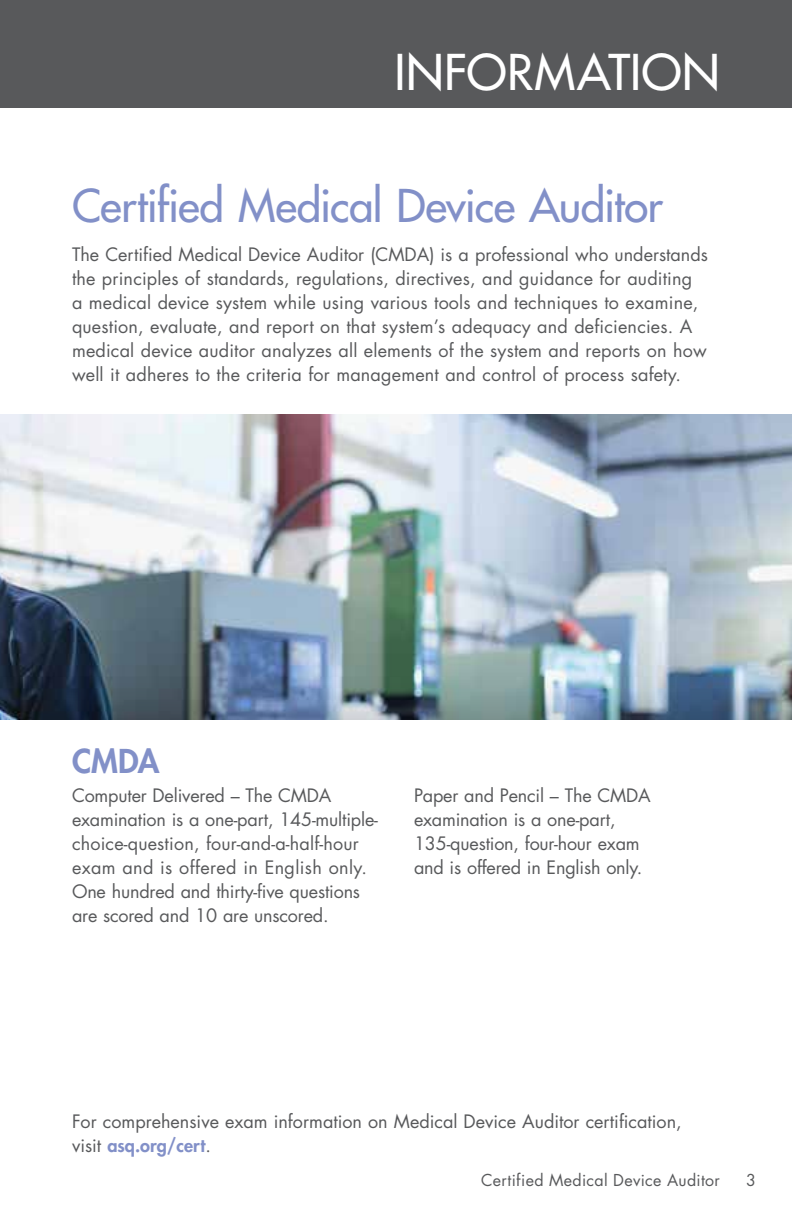
<style>
.page{position:relative;width:792px;height:1224px;background:#fff}
.page>*{position:absolute;margin:0;border:0;box-sizing:border-box;transform-origin:0 0}
.t1{font:500 48px "Futura Std";letter-spacing:.01em;color:#fff}
.t2{font:500 44px "Futura Std";letter-spacing:-.015em;color:#8290c8}
.t3{font:800 32px "Futura Std";color:#8290c8}
.t4{font:18px/24px "Futura Std";letter-spacing:.01em;color:#58595b}
.t5{font:18px/24px "Futura Std";letter-spacing:-.01em;color:#58595b}
.t6{font:16px "Futura Std";letter-spacing:.02em;color:#58595b}
.s1{font-weight:800;color:#8290c8}
</style>
<div class="page">
<div style="left:0;top:0;width:792px;height:108px;background:#58595b"></div>
<img style="left:0;top:414px;width:792px;height:155px">
<img style="left:0;top:569px;width:792px;height:151px">
<h1 class="t1" style="left:395px;top:42px;width:327px">INFORMATION</h1>
<h2 class="t2" style="left:72px;top:178px;width:593px">Certified Medical Device Auditor</h2>
<p class="t4" style="left:72px;top:243px;width:638px">The Certified Medical Device Auditor (CMDA) is a professional who understands the principles of standards, regulations, directives, and guidance for auditing<br>a medical device system while using various tools and techniques to examine, question, evaluate, and report on that system’s adequacy and deficiencies. A medical device auditor analyzes all elements of the system and reports on how well it adheres to the criteria for management and control of process safety.</p>
<h3 class="t3" style="left:72px;top:741px;width:89px">CMDA</h3>
<p class="t5" style="left:72px;top:784px;width:307px">Computer Delivered – The CMDA examination is a one-part, 145-multiple&shy;choice-question, four-and-a-half-hour exam and is offered in English only.<br>One hundred and thirty-five questions are scored and 10 are unscored.</p>
<p class="t5" style="left:414px;top:784px;width:238px">Paper and Pencil – The CMDA examination is a one-part,<br>135-question, four-hour exam and is offered in English only.</p>
<p class="t4" style="left:72px;top:1110px;width:611px">For comprehensive exam information on Medical Device Auditor certification, visit <span class="s1">asq.org/cert</span>.</p>
<p class="t6" style="left:481px;top:1170px;width:240px">Certified Medical Device Auditor</p>
<p class="t6" style="left:746px;top:1170px;width:11px">3</p>
</div>
